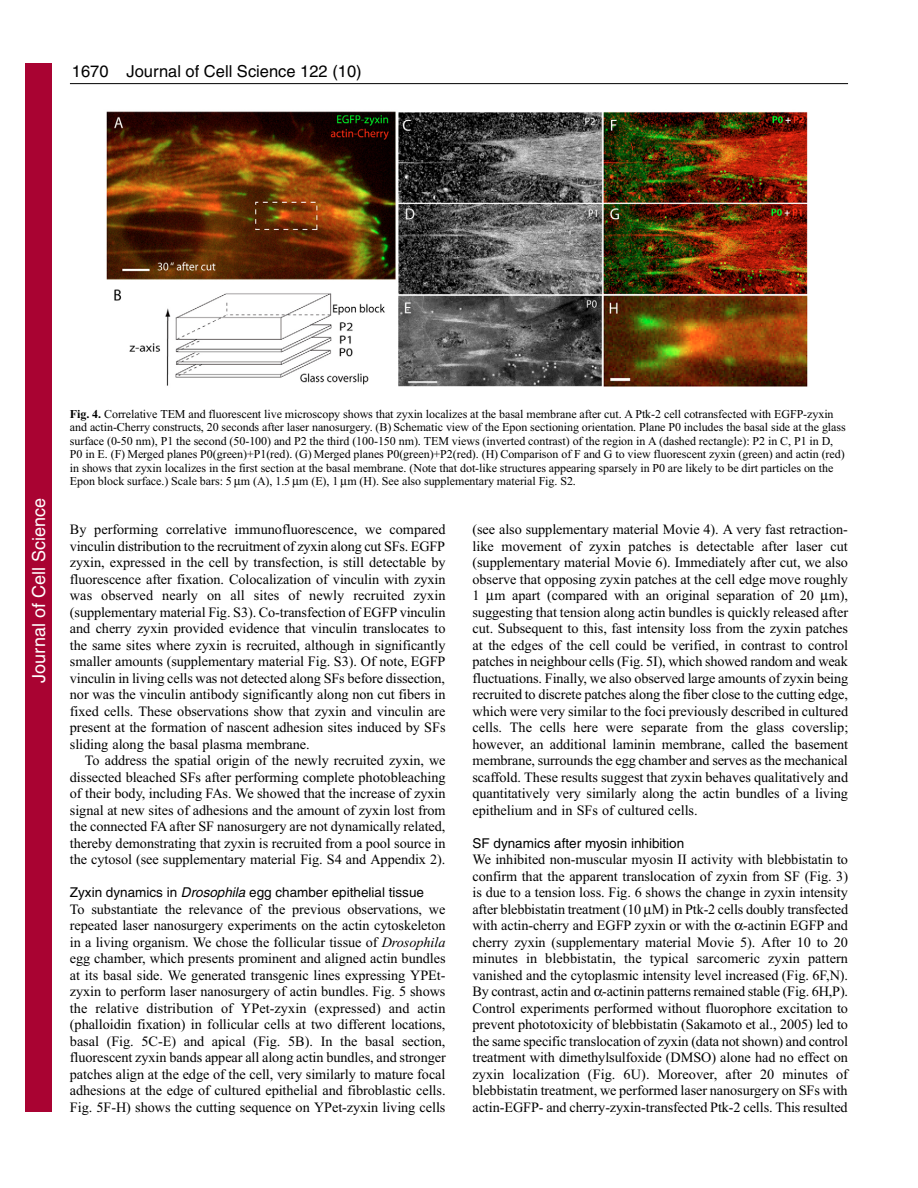
<style>
.page{position:relative;width:918px;height:1188px;background:#fff}
.page>*{position:absolute;margin:0;border:0;box-sizing:border-box;transform-origin:0 0}
.t1{font:18px "Helvetica";color:#fff}
.t2{font:16.5px "Helvetica";color:#000}
.t3{font:14.25px/16.5px "Times New Roman";letter-spacing:-.005em;color:#000;text-align:justify}
.t4{font:13.5px "Helvetica";color:#000}
.t5{font:12px/13.5px "Times New Roman";letter-spacing:-.005em;color:#000}
.s1{font-weight:700}
.s2{font-style:italic}
</style>
<div class="page">
<hr style="left:70px;top:83px;width:778px;height:1px;background:#000">
<img style="left:106px;top:111px;width:702px;height:276px">
<div style="left:26px;top:64px;width:26px;height:1048px;background:#a90332"></div>
<p class="t2" style="left:72px;top:65px;width:38px">1670</p>
<p class="t2" style="left:127px;top:65px;width:237px">Journal of Cell Science 122 (10)</p>
<p class="t1" style="left:28px;top:683px;width:186px;rotate:-90deg">Journal of Cell Science</p>
<p class="t5" style="left:70px;top:408px;width:777px"><span class="s1">Fig. 4.</span> Correlative TEM and fluorescent live microscopy shows that zyxin localizes at the basal membrane after cut. A Ptk-2 cell cotransfected with EGFP-zyxin and actin-Cherry constructs, 20 seconds after laser nanosurgery. (B) Schematic view of the Epon sectioning orientation. Plane P0 includes the basal side at the glass surface (0-50 nm), P1 the second (50-100) and P2 the third (100-150 nm). TEM views (inverted contrast) of the region in A (dashed rectangle): P2 in C, P1 in D, P0 in E. (F) Merged planes P0(green)+P1(red). (G) Merged planes P0(green)+P2(red). (H) Comparison of F and G to view fluorescent zyxin (green) and actin (red) in shows that zyxin localizes in the first section at the basal membrane. (Note that dot-like structures appearing sparsely in P0 are likely to be dirt particles on the Epon block surface.) Scale bars: 5 m (A), 1.5 m (E), 1 m (H). See also supplementary material Fig. S2.</p>
<p class="t3" style="left:70px;top:522px;width:377px">By performing correlative immunofluorescence, we compared vinculin distribution to the recruitment of zyxin along cut SFs. EGFP zyxin, expressed in the cell by transfection, is still detectable by fluorescence after fixation. Colocalization of vinculin with zyxin was observed nearly on all sites of newly recruited zyxin (supplementary material Fig. S3). Co-transfection of EGFP vinculin and cherry zyxin provided evidence that vinculin translocates to the same sites where zyxin is recruited, although in significantly smaller amounts (supplementary material Fig. S3). Of note, EGFP vinculin in living cells was not detected along SFs before dissection, nor was the vinculin antibody significantly along non cut fibers in fixed cells. These observations show that zyxin and vinculin are present at the formation of nascent adhesion sites induced by SFs sliding along the basal plasma membrane.</p>
<p class="t3" style="left:70px;top:753px;width:377px;text-indent:15px">To address the spatial origin of the newly recruited zyxin, we dissected bleached SFs after performing complete photobleaching of their body, including FAs. We showed that the increase of zyxin signal at new sites of adhesions and the amount of zyxin lost from the connected FA after SF nanosurgery are not dynamically related, thereby demonstrating that zyxin is recruited from a pool source in the cytosol (see supplementary material Fig. S4 and Appendix 2).</p>
<p class="t4" style="left:70px;top:887px;width:356px">Zyxin dynamics in <span class="s2">Drosophila</span>egg chamber epithelial tissue</p>
<p class="t3" style="left:70px;top:902px;width:377px">To substantiate the relevance of the previous observations, we repeated laser nanosurgery experiments on the actin cytoskeleton in a living organism. We chose the follicular tissue of <span class="s2">Drosophila </span>egg chamber, which presents prominent and aligned actin bundles at its basal side. We generated transgenic lines expressing YPEt&shy;zyxin to perform laser nanosurgery of actin bundles. Fig. 5 shows the relative distribution of YPet-zyxin (expressed) and actin (phalloidin fixation) in follicular cells at two different locations, basal (Fig. 5C-E) and apical (Fig. 5B). In the basal section, fluorescent zyxin bands appear all along actin bundles, and stronger patches align at the edge of the cell, very similarly to mature focal adhesions at the edge of cultured epithelial and fibroblastic cells.<br>Fig. 5F-H) shows the cutting sequence on YPet-zyxin living cells</p>
<p class="t3" style="left:472px;top:522px;width:377px">(see also supplementary material Movie 4). A very fast retraction&shy;like movement of zyxin patches is detectable after laser cut (supplementary material Movie 6). Immediately after cut, we also observe that opposing zyxin patches at the cell edge move roughly 1 m apart (compared with an original separation of 20 m), suggesting that tension along actin bundles is quickly released after cut. Subsequent to this, fast intensity loss from the zyxin patches at the edges of the cell could be verified, in contrast to control patches in neighbour cells (Fig. 5I), which showed random and weak fluctuations. Finally, we also observed large amounts of zyxin being recruited to discrete patches along the fiber close to the cutting edge, which were very similar to the foci previously described in cultured cells. The cells here were separate from the glass coverslip; however, an additional laminin membrane, called the basement membrane, surrounds the egg chamber and serves as the mechanical scaffold. These results suggest that zyxin behaves qualitatively and quantitatively very similarly along the actin bundles of a living epithelium and in SFs of cultured cells.</p>
<p class="t4" style="left:472px;top:838px;width:213px">SF dynamics after myosin inhibition</p>
<p class="t3" style="left:472px;top:852px;width:377px">We inhibited non-muscular myosin II activity with blebbistatin to confirm that the apparent translocation of zyxin from SF (Fig. 3) is due to a tension loss. Fig. 6 shows the change in zyxin intensity after blebbistatin treatment (10 M) in Ptk-2 cells doubly transfected with actin-cherry and EGFP zyxin or with the -actinin EGFP and cherry zyxin (supplementary material Movie 5). After 10 to 20 minutes in blebbistatin, the typical sarcomeric zyxin pattern vanished and the cytoplasmic intensity level increased (Fig. 6F,N).<br>By contrast, actin and -actinin patterns remained stable (Fig. 6H,P).<br>Control experiments performed without fluorophore excitation to prevent phototoxicity of blebbistatin (Sakamoto et al., 2005) led to the same specific translocation of zyxin (data not shown) and control treatment with dimethylsulfoxide (DMSO) alone had no effect on zyxin localization (Fig. 6U). Moreover, after 20 minutes of blebbistatin treatment, we performed laser nanosurgery on SFs with actin-EGFP- and cherry-zyxin-transfected Ptk-2 cells. This resulted</p>
</div>
